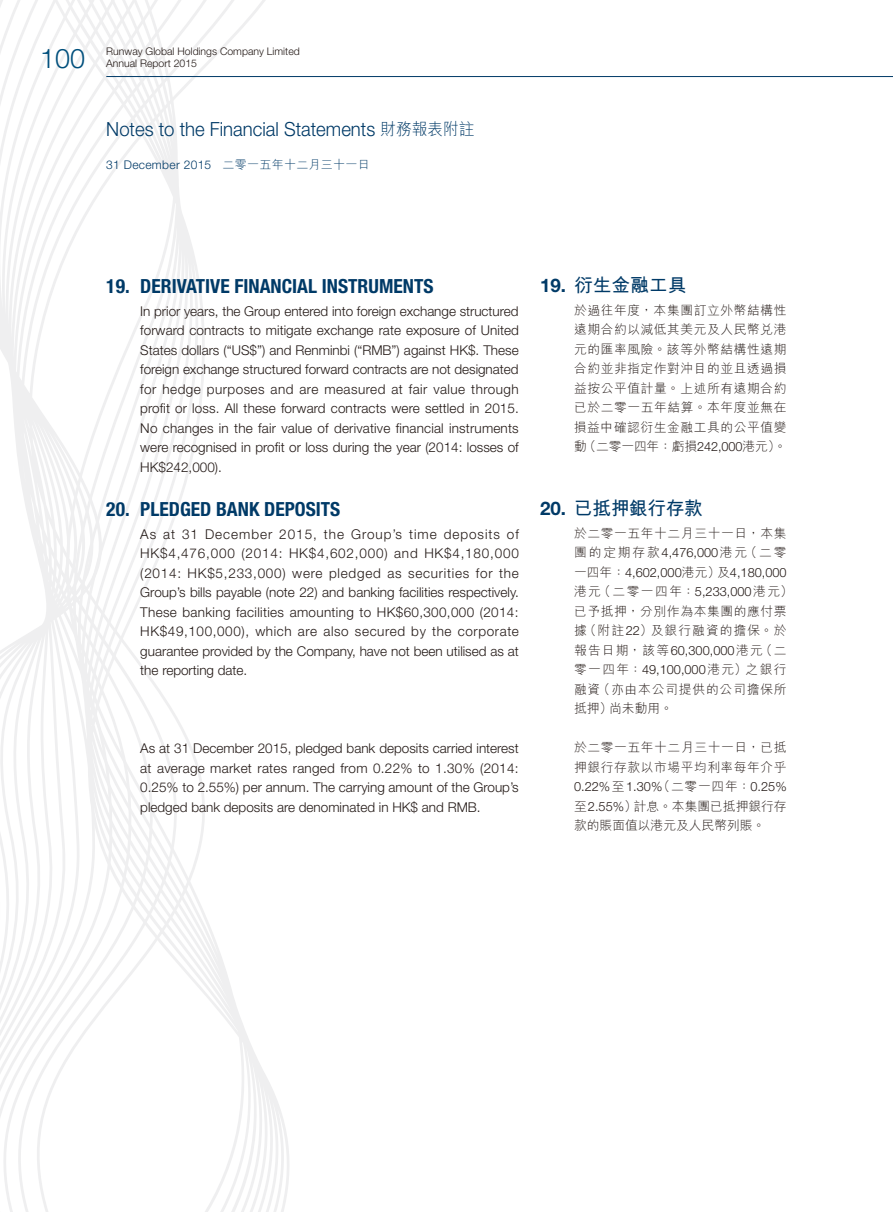
<style>
.page{position:relative;width:893px;height:1212px;background:#fff}
.page>*{position:absolute;margin:0;border:0;box-sizing:border-box;transform-origin:0 0}
.t1{font:300 27px "Helvetica Neue LT Std";color:#004f7c}
.t2{font:700 condensed 19.5px "Helvetica Neue LT Std";color:#003a67}
.t3{font:300 19.5px "Helvetica Neue LT Std";color:#003a67;scale:.95 1}
.t4{font:700 18.75px "M Hei HK";letter-spacing:-.02em;color:#003a67}
.t5{font:300 13.5px/19.5px "Helvetica Neue LT Std";color:#231916;text-align:justify}
.t6{font:300 12.75px/19.5px "M Hei HK";letter-spacing:.05em;color:#231916}
.t7{font:300 12.75px "Helvetica Neue LT Std";color:#231916}
.t8{font:300 12.75px/19.5px "M Hei HK";color:#231916}
.t9{font:300 12px "Helvetica Neue LT Std";letter-spacing:.025em;color:#003a67}
.t10{font:300 10.5px/12px "Helvetica Neue LT Std";color:#231916}
.s1{font-family:"M Hei HK";font-size:16.5px}
.s2{font-family:"M Hei HK"}
.s3{font-family:"Helvetica Neue LT Std"}
</style>
<div class="page">
<svg style="left:0;top:0;width:285px;height:1212px"></svg>
<hr style="left:106px;top:76px;width:787px;height:1px;background:#003a67">
<h1 class="t1" style="left:40px;top:42px;width:47px">100</h1>
<p class="t10" style="left:106px;top:46px;width:195px">Runway Global Holdings Company Limited<br>Annual Report 2015</p>
<h2 class="t3" style="left:106px;top:118px;width:389px">Notes to the Financial Statements <span class="s1">財務報表附註</span></h2>
<p class="t9" style="left:106px;top:157px;width:265px">31 December 2015 <span class="s2">二零一五年十二月三十一日</span></p>
<h2 class="t2" style="left:106px;top:274px;width:329px">19. DERIVATIVE FINANCIAL INSTRUMENTS</h2>
<p class="t5" style="left:140px;top:301px;width:380px">In prior years, the Group entered into foreign exchange structured forward contracts to mitigate exchange rate exposure of United States dollars (“US$”) and Renminbi (“RMB”) against HK$. These foreign exchange structured forward contracts are not designated for hedge purposes and are measured at fair value through profit or loss. All these forward contracts were settled in 2015.<br>No changes in the fair value of derivative financial instruments were recognised in profit or loss during the year (2014: losses of HK$242,000).</p>
<h2 class="t2" style="left:106px;top:497px;width:236px">20. PLEDGED BANK DEPOSITS</h2>
<p class="t5" style="left:140px;top:524px;width:380px">As at 31 December 2015, the Group’s time deposits of HK$4,476,000 (2014: HK$4,602,000) and HK$4,180,000 (2014: HK$5,233,000) were pledged as securities for the Group’s bills payable (note 22) and banking facilities respectively.<br>These banking facilities amounting to HK$60,300,000 (2014:<br>HK$49,100,000), which are also secured by the corporate guarantee provided by the Company, have not been utilised as at the reporting date.</p>
<p class="t5" style="left:140px;top:738px;width:380px">As at 31 December 2015, pledged bank deposits carried interest at average market rates ranged from 0.22% to 1.30% (2014:<br>0.25% to 2.55%) per annum. The carrying amount of the Group’s pledged bank deposits are denominated in HK$ and RMB.</p>
<h3 class="t4" style="left:540px;top:272px;width:148px"><span class="s3">19.</span> 衍生金融工具</h3>
<p class="t6" style="left:574px;top:300px;width:214px;text-align:justify">於過往年度，本集團訂立外幣結構性遠期合約以減低其美元及人民幣兌港元的匯率風險。該等外幣結構性遠期合約並非指定作對沖目的並且透過損益按公平值計量。上述所有遠期合約已於二零一五年結算。本年度並無在損益中確認衍生金融工具的公平值變動（二零一四年：虧損<span class="s3">242,000</span>港元）。</p>
<h3 class="t4" style="left:540px;top:495px;width:165px"><span class="s3">20.</span> 已抵押銀行存款</h3>
<p class="t6" style="left:574px;top:523px;width:214px">於二零一五年十二月三十一日，本集團的定期存款<span class="s3">4,476,000</span>港元（二零</p>
<p class="t7" style="left:574px;top:564px;width:214px"><span class="s2">一四年：</span>4,602,000<span class="s2">港元）及</span>4,180,000</p>
<p class="t6" style="left:574px;top:582px;width:220px">港元（二零一四年：<span class="s3">5,233,000</span>港元）已予抵押，分別作為本集團的應付票據（附註<span class="s3">22</span>）及銀行融資的擔保。於報告日期，該等<span class="s3">60,300,000</span>港元（二零一四年：<span class="s3">49,100,000</span>港元）之銀行融資（亦由本公司提供的公司擔保所抵押）尚未動用。</p>
<p class="t6" style="left:574px;top:738px;width:214px">於二零一五年十二月三十一日，已抵押銀行存款以市場平均利率每年介乎</p>
<p class="t7" style="left:574px;top:779px;width:214px">0.22%<span class="s2">至</span>1.30%<span class="s2">（二零一四年：</span>0.25%</p>
<p class="t8" style="left:574px;top:796px;width:214px">至<span class="s3">2.55%</span>）計息。本集團已抵押銀行存款的賬面值以港元及人民幣列賬。</p>
</div>
